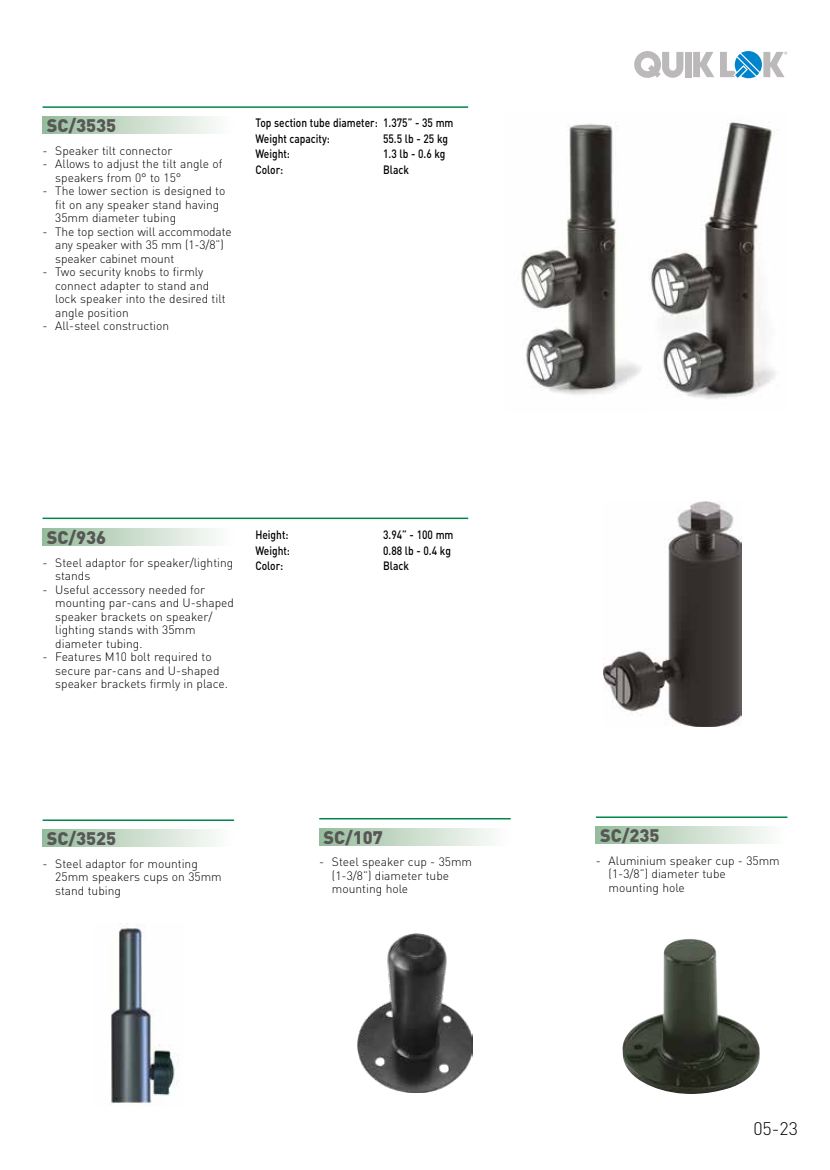
<style>
.page{position:relative;width:830px;height:1170px;background:#fff}
.page>*{position:absolute;margin:0;border:0;box-sizing:border-box;transform-origin:0 0}
.t1{font:900 18px "DIN";color:#575756}
.t2{font:300 18px "DIN";color:#000}
.t3{font:300 12px/13.5px "DIN";color:#000}
.t4{font:500 12px/15.6px "DIN";color:#000;scale:.85 1}
</style>
<div class="page">
<svg style="left:683px;top:51px;width:104px;height:27px"></svg>
<div style="left:684px;top:52px;width:7px;height:25px;background:#bbb9b9"></div>
<svg style="left:692px;top:51px;width:94px;height:27px"></svg>
<svg style="left:634px;top:51px;width:49px;height:27px"></svg>
<div style="left:43px;top:117px;width:191px;height:17px;background:linear-gradient(to right,#97bd9d,#fffeff)"></div>
<hr style="left:43px;top:106px;width:425px;height:2px;background:#008749">
<div style="left:43px;top:829px;width:191px;height:17px;background:linear-gradient(to right,#97bd9d,#fffeff)"></div>
<hr style="left:43px;top:819px;width:191px;height:1px;background:#008749">
<div style="left:319px;top:828px;width:191px;height:17px;background:linear-gradient(to right,#97bd9c,#fffefe)"></div>
<hr style="left:319px;top:817px;width:191px;height:2px;background:#008749">
<img style="left:357px;top:933px;width:115px;height:159px">
<div style="left:595px;top:826px;width:192px;height:17px;background:linear-gradient(to right,#97bd9c,#fffefe)"></div>
<hr style="left:595px;top:816px;width:192px;height:1px;background:#008749">
<img style="left:110px;top:923px;width:69px;height:181px">
<img style="left:622px;top:938px;width:137px;height:156px">
<img style="left:521px;top:122px;width:120px;height:273px">
<img style="left:650px;top:122px;width:126px;height:277px">
<div style="left:43px;top:528px;width:191px;height:17px;background:linear-gradient(to right,#97bd9d,#fffeff)"></div>
<hr style="left:43px;top:517px;width:425px;height:2px;background:#008749">
<img style="left:603px;top:501px;width:137px;height:225px">
<h1 class="t1" style="left:47px;top:113px;width:71px">SC/3535</h1>
<p class="t3" style="left:43px;top:143px;width:131px">- Speaker tilt connector</p>
<p class="t3" style="left:55px;top:157px;width:168px;text-indent:-13px">- Allows to adjust the tilt angle of speakers from 0° to 15°</p>
<p class="t3" style="left:55px;top:184px;width:171px;text-indent:-13px">- The lower section is designed to fit on any speaker stand having<br>35mm diameter tubing</p>
<p class="t3" style="left:55px;top:224px;width:178px;text-indent:-13px">- The top section will accommodate any speaker with 35 mm (1-3/8”) speaker cabinet mount</p>
<p class="t3" style="left:55px;top:265px;width:172px;text-indent:-13px">- Two security knobs to firmly connect adapter to stand and lock speaker into the desired tilt angle position</p>
<p class="t3" style="left:42px;top:319px;width:128px">- All-steel construction</p>
<p class="t4" style="left:255px;top:114px;width:234px">Top section tube diameter: 1.375” - 35 mm<br>Weight capacity:</p>
<p class="t4" style="left:383px;top:130px;width:78px">55.5 lb - 25 kg</p>
<p class="t4" style="left:255px;top:146px;width:42px">Weight:</p>
<p class="t4" style="left:383px;top:146px;width:75px">1.3 lb - 0.6 kg</p>
<p class="t4" style="left:255px;top:161px;width:34px">Color:</p>
<p class="t4" style="left:383px;top:161px;width:32px">Black</p>
<h1 class="t1" style="left:47px;top:525px;width:61px">SC/936</h1>
<p class="t3" style="left:55px;top:555px;width:179px;text-indent:-13px">- Steel adaptor for speaker/lighting stands</p>
<p class="t3" style="left:55px;top:582px;width:180px;text-indent:-13px">- Useful accessory needed for mounting par-cans and U-shaped speaker brackets on speaker/ lighting stands with 35mm diameter tubing.</p>
<p class="t3" style="left:55px;top:650px;width:174px;text-indent:-13px">- Features M10 bolt required to secure par-cans and U-shaped speaker brackets firmly in place.</p>
<p class="t4" style="left:255px;top:526px;width:41px">Height:</p>
<p class="t4" style="left:383px;top:526px;width:84px">3.94” - 100 mm</p>
<p class="t4" style="left:255px;top:542px;width:42px">Weight:</p>
<p class="t4" style="left:383px;top:542px;width:81px">0.88 lb - 0.4 kg</p>
<p class="t4" style="left:255px;top:557px;width:34px">Color:</p>
<p class="t4" style="left:383px;top:557px;width:32px">Black</p>
<h1 class="t1" style="left:47px;top:826px;width:71px">SC/3525</h1>
<p class="t3" style="left:55px;top:856px;width:168px;text-indent:-13px">- Steel adaptor for mounting<br>25mm speakers cups on 35mm stand tubing</p>
<h1 class="t1" style="left:323px;top:825px;width:61px">SC/107</h1>
<p class="t3" style="left:332px;top:855px;width:142px;text-indent:-13px">- Steel speaker cup - 35mm (1-3/8”) diameter tube mounting hole</p>
<h1 class="t1" style="left:600px;top:823px;width:61px">SC/235</h1>
<p class="t3" style="left:608px;top:853px;width:173px;text-indent:-13px">- Aluminium speaker cup - 35mm (1-3/8”) diameter tube<br>mounting hole</p>
<h1 class="t2" style="left:753px;top:1116px;width:46px">05-23</h1>
</div>
